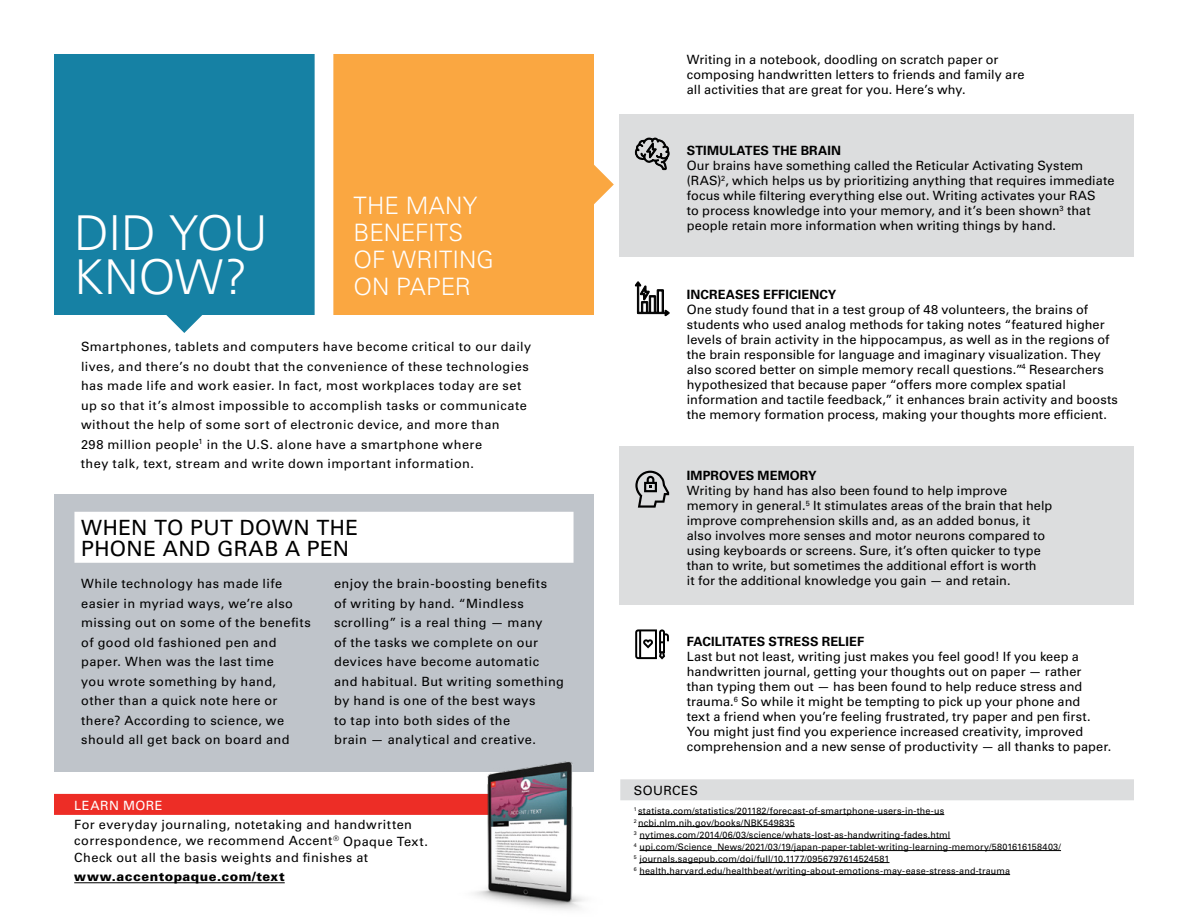
<style>
.page{position:relative;width:1188px;height:918px;background:#fff}
.page>*{position:absolute;margin:0;border:0;box-sizing:border-box;transform-origin:0 0}
.t1{font:300 48px/43.5px "Univers LT Std";letter-spacing:-.01em;color:#fff}
.t2{font:300 24px/27px "Univers LT Std";color:#fff}
.t3{font:21px/21px "Univers LT Std";letter-spacing:.02em;color:#000}
.t4{font:12.75px/15px "Univers LT Std";letter-spacing:.01em;color:#000}
.t5{font:12.75px/19.5px "Univers LT Std";letter-spacing:.035em;color:#000}
.t6{font:700 12.75px "Univers LT Std";letter-spacing:.005em;color:#000}
.t7{font:900 12.75px "Univers LT Std";letter-spacing:.035em;color:#000}
.t8{font:12.75px "Univers LT Std";letter-spacing:.04em;color:#fff}
.t9{font:12.75px "Univers LT Std";letter-spacing:.03em;color:#000}
.t10{font:9px/12px "Univers LT Std";letter-spacing:.02em;color:#000}
</style>
<div class="page">
<div style="left:54px;top:54px;width:261px;height:279px;background:#1681a4"></div>
<svg style="left:333px;top:54px;width:281px;height:261px;background:#faac4d"></svg>
<div style="left:54px;top:495px;width:540px;height:277px;background:#bfc4ca"></div>
<div style="left:74px;top:512px;width:500px;height:51px;background:#fff"></div>
<div style="left:619px;top:114px;width:515px;height:144px;background:#dcddde"></div>
<div style="left:619px;top:446px;width:515px;height:159px;background:#dcddde"></div>
<div style="left:54px;top:794px;width:465px;height:21px;background:#ed2d26"></div>
<hr style="left:74px;top:882px;width:211px;height:1px;background:#000">
<img style="left:444px;top:761px;width:141px;height:149px">
<div style="left:620px;top:779px;width:514px;height:21px;background:#dcddde"></div>
<hr style="left:638px;top:814px;width:306px;height:1px;background:#000">
<hr style="left:638px;top:826px;width:157px;height:1px;background:#000">
<hr style="left:639px;top:838px;width:311px;height:1px;background:#000">
<hr style="left:639px;top:850px;width:422px;height:1px;background:#000">
<hr style="left:639px;top:862px;width:251px;height:1px;background:#000">
<hr style="left:639px;top:874px;width:371px;height:1px;background:#000">
<svg style="left:635px;top:138px;width:35px;height:32px"></svg>
<svg style="left:635px;top:281px;width:35px;height:35px"></svg>
<svg style="left:635px;top:471px;width:34px;height:37px"></svg>
<svg style="left:635px;top:629px;width:34px;height:31px"></svg>
<h1 class="t1" style="left:74px;top:212px;width:195px">DID YOU<br>KNOW?</h1>
<h2 class="t2" style="left:354px;top:192px;width:142px">THE MANY<br>BENEFITS<br>OF WRITING<br>ON PAPER</h2>
<p class="t5" style="left:81px;top:337px;width:452px">Smartphones, tablets and computers have become critical to our daily lives, and there’s no doubt that the convenience of these technologies has made life and work easier. In fact, most workplaces today are set up so that it’s almost impossible to accomplish tasks or communicate without the help of some sort of electronic device, and more than<br>298 million people<sup>1</sup> in the U.S. alone have a smartphone where<br>they talk, text, stream and write down important information.</p>
<h3 class="t3" style="left:81px;top:518px;width:279px">WHEN TO PUT DOWN THE<br>PHONE AND GRAB A PEN</h3>
<p class="t5" style="left:81px;top:574px;width:231px">While technology has made life easier in myriad ways, we’re also missing out on some of the benefits of good old fashioned pen and paper. When was the last time<br>you wrote something by hand, other than a quick note here or there? According to science, we should all get back on board and</p>
<p class="t5" style="left:334px;top:574px;width:231px">enjoy the brain-boosting benefits<br>of writing by hand. “Mindless scrolling” is a real thing — many<br>of the tasks we complete on our devices have become automatic and habitual. But writing something by hand is one of the best ways<br>to tap into both sides of the<br>brain — analytical and creative.</p>
<p class="t8" style="left:74px;top:797px;width:90px">LEARN MORE</p>
<p class="t5" style="left:74px;top:816px;width:355px;line-height:16.5px">For everyday journaling, notetaking and handwritten correspondence, we recommend Accent<sup>®</sup> Opaque Text.<br>Check out all the basis weights and finishes at</p>
<p class="t7" style="left:74px;top:869px;width:212px">www.accentopaque.com/text</p>
<p class="t4" style="left:687px;top:52px;width:339px">Writing in a notebook, doodling on scratch paper or composing handwritten letters to friends and family are all activities that are great for you. Here’s why.</p>
<p class="t6" style="left:687px;top:143px;width:156px">STIMULATES THE BRAIN</p>
<p class="t4" style="left:687px;top:158px;width:429px">Our brains have something called the Reticular Activating System (RAS)<sup>2</sup>, which helps us by prioritizing anything that requires immediate focus while filtering everything else out. Writing activates your RAS<br>to process knowledge into your memory, and it’s been shown<sup>3</sup> that people retain more information when writing things by hand.</p>
<p class="t6" style="left:687px;top:287px;width:151px">INCREASES EFFICIENCY</p>
<p class="t4" style="left:687px;top:302px;width:433px">One study found that in a test group of 48 volunteers, the brains of students who used analog methods for taking notes “featured higher levels of brain activity in the hippocampus, as well as in the regions of the brain responsible for language and imaginary visualization. They also scored better on simple memory recall questions.”<sup>4</sup> Researchers hypothesized that because paper “offers more complex spatial information and tactile feedback,” it enhances brain activity and boosts the memory formation process, making your thoughts more efficient.</p>
<p class="t6" style="left:687px;top:468px;width:131px">IMPROVES MEMORY</p>
<p class="t4" style="left:687px;top:483px;width:367px">Writing by hand has also been found to help improve memory in general.<sup>5</sup> It stimulates areas of the brain that help improve comprehension skills and, as an added bonus, it also involves more senses and motor neurons compared to using keyboards or screens. Sure, it’s often quicker to type than to write, but sometimes the additional effort is worth<br>it for the additional knowledge you gain — and retain.</p>
<p class="t6" style="left:687px;top:634px;width:179px">FACILITATES STRESS RELIEF</p>
<p class="t4" style="left:687px;top:649px;width:426px">Last but not least, writing just makes you feel good! If you keep a handwritten journal, getting your thoughts out on paper — rather than typing them out — has been found to help reduce stress and trauma.<sup>6</sup> So while it might be tempting to pick up your phone and<br>text a friend when you’re feeling frustrated, try paper and pen first.<br>You might just find you experience increased creativity, improved comprehension and a new sense of productivity — all thanks to paper.</p>
<p class="t9" style="left:634px;top:783px;width:66px">SOURCES</p>
<p class="t10" style="left:634px;top:805px;width:429px"><sup>1</sup> statista.com/statistics/201182/forecast-of-smartphone-users-in-the-us<br><sup>2</sup> ncbi.nlm.nih.gov/books/NBK549835<br><sup>3</sup> nytimes.com/2014/06/03/science/whats-lost-as-handwriting-fades.html<br><sup>4</sup> upi.com/Science_News/2021/03/19/japan-paper-tablet-writing-learning-memory/5801616158403/ <sup>5</sup> journals.sagepub.com/doi/full/10.1177/0956797614524581<br><sup>6</sup> health.harvard.edu/healthbeat/writing-about-emotions-may-ease-stress-and-trauma</p>
</div>
